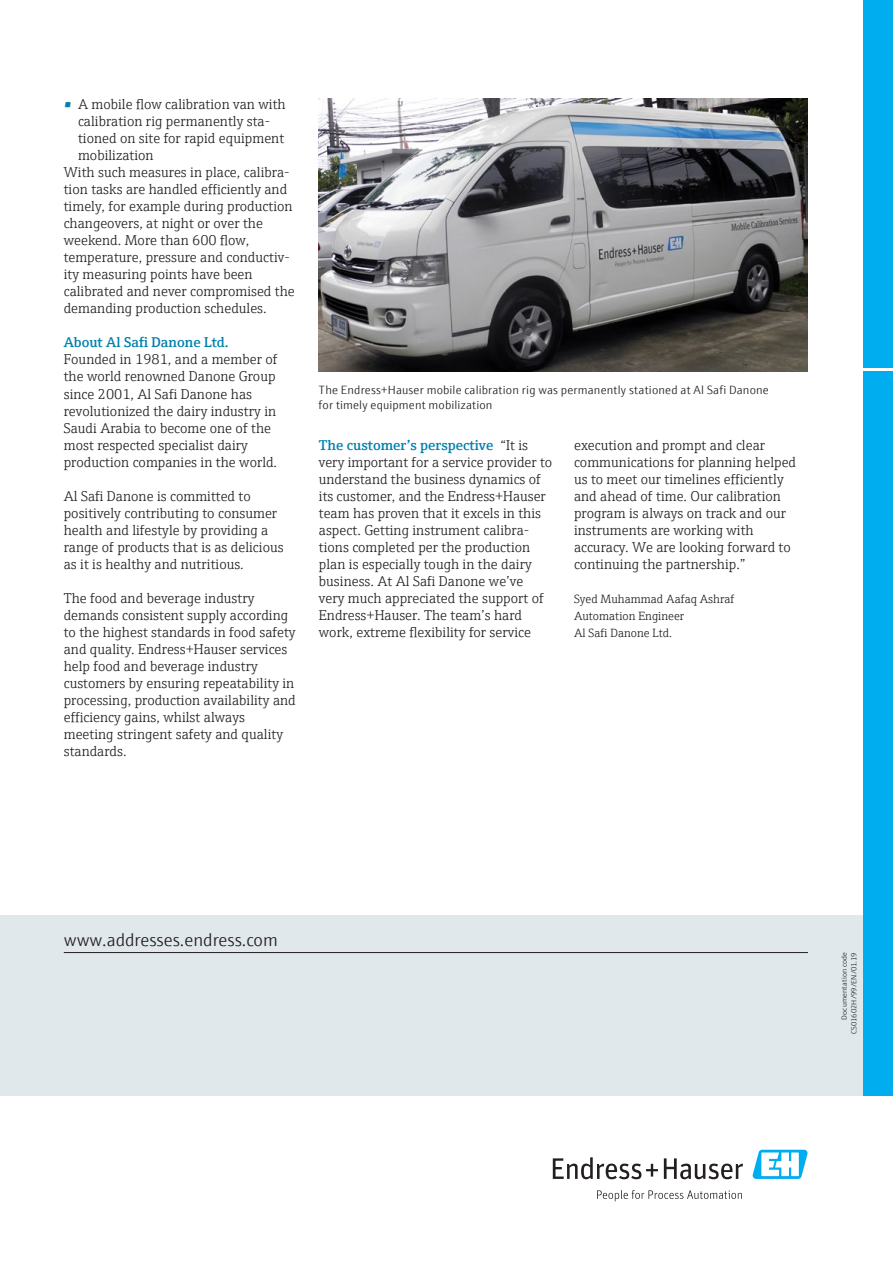
<style>
.page{position:relative;width:893px;height:1263px;background:#fff}
.page>*{position:absolute;margin:0;border:0;box-sizing:border-box;transform-origin:0 0}
.t1{font:300 18px "E+H Sans";color:#231f20}
.General_Copy_Accent{font:300 14.25px/17px "E+H Serif";color:#231f20}
.General_Copy_Default{font:300 14.25px/17px "E+H Serif";color:#231f20}
.General_Copy_Accent-2{font:600 14.25px "E+H Serif";color:#0081ad}
.General_Legend{font:300 12px/15px "E+H Sans";letter-spacing:.01em;color:#231f20}
.General_Copy_Default-2{font:300 12px "E+H Serif";color:#231f20}
.General_Documentatio{font:300 7.5px "E+H Sans";letter-spacing:-.005em;color:#231f20}
.General_Documentatio-2{font:300 7.5px "E+H Sans";letter-spacing:.02em;color:#231f20}
.s1{font-weight:600;color:#0081ad}
</style>
<div class="page">
<div style="left:0;top:915px;width:863px;height:181px;background:#e0e8ec"></div>
<hr style="left:64px;top:952px;width:744px;height:1px;background:#231f20">
<div style="left:863px;top:0;width:30px;height:1096px;background:#00aeef"></div>
<hr style="left:859px;top:369px;width:34px;height:2px;background:#fff">
<svg style="left:553px;top:1157px;width:105px;height:22px"></svg>
<svg style="left:664px;top:1158px;width:79px;height:21px"></svg>
<svg style="left:597px;top:1190px;width:145px;height:11px"></svg>
<svg style="left:752px;top:1150px;width:56px;height:29px"></svg>
<img style="left:319px;top:99px;width:489px;height:272px">
<p class="General_Copy_Accent" style="left:78px;top:95px;width:209px;text-indent:-14px"><span class="s1">•</span> A mobile flow calibration van with calibration rig permanently sta&shy;tioned on site for rapid equipment mobilization</p>
<p class="General_Copy_Accent" style="left:64px;top:163px;width:233px">With such measures in place, calibra&shy;tion tasks are handled efficiently and timely, for example during production changeovers, at night or over the weekend. More than 600 flow, temperature, pressure and conductiv&shy;ity measuring points have been calibrated and never compromised the demanding production schedules.</p>
<p class="General_Copy_Accent-2" style="left:64px;top:332px;width:166px">About Al Safi Danone Ltd.</p>
<p class="General_Copy_Default" style="left:64px;top:350px;width:215px">Founded in 1981, and a member of the world renowned Danone Group since 2001, Al Safi Danone has revolutionized the dairy industry in<br>Saudi Arabia to become one of the most respected specialist dairy production companies in the world.</p>
<p class="General_Copy_Default" style="left:64px;top:486px;width:221px">Al Safi Danone is committed to positively contributing to consumer health and lifestyle by providing a range of products that is as delicious as it is healthy and nutritious.</p>
<p class="General_Copy_Default" style="left:64px;top:588px;width:233px">The food and beverage industry demands consistent supply according to the highest standards in food safety and quality. Endress+Hauser services help food and beverage industry customers by ensuring repeatability in processing, production availability and efficiency gains, whilst always meeting stringent safety and quality standards.</p>
<p class="General_Legend" style="left:319px;top:382px;width:452px">The Endress+Hauser mobile calibration rig was permanently stationed at Al Safi Danone for timely equipment mobilization</p>
<p class="General_Copy_Accent" style="left:319px;top:435px;width:235px"><span class="s1">The customer’s perspective</span> “It is very important for a service provider to understand the business dynamics of its customer, and the Endress+Hauser team has proven that it excels in this aspect. Getting instrument calibra&shy;tions completed per the production plan is especially tough in the dairy business. At Al Safi Danone we’ve very much appreciated the support of Endress+Hauser. The team’s hard work, extreme flexibility for service</p>
<p class="General_Copy_Accent" style="left:574px;top:435px;width:224px">execution and prompt and clear communications for planning helped us to meet our timelines efficiently and ahead of time. Our calibration program is always on track and our instruments are working with accuracy. We are looking forward to continuing the partnership.”</p>
<p class="General_Copy_Default-2" style="left:574px;top:590px;width:162px">Syed Muhammad Aafaq Ashraf</p>
<p class="General_Copy_Default-2" style="left:574px;top:607px;width:112px">Automation Engineer</p>
<p class="General_Copy_Default-2" style="left:574px;top:624px;width:100px">Al Safi Danone Ltd.</p>
<p class="t1" style="left:64px;top:926px;width:216px">www.addresses.endress.com</p>
<p class="General_Documentatio-2" style="left:839px;top:1020px;width:69px;rotate:-90deg">Documentation code</p>
<p class="General_Documentatio" style="left:848px;top:1034px;width:83px;rotate:-90deg">CS01602H/99/EN/01.19</p>
</div>
